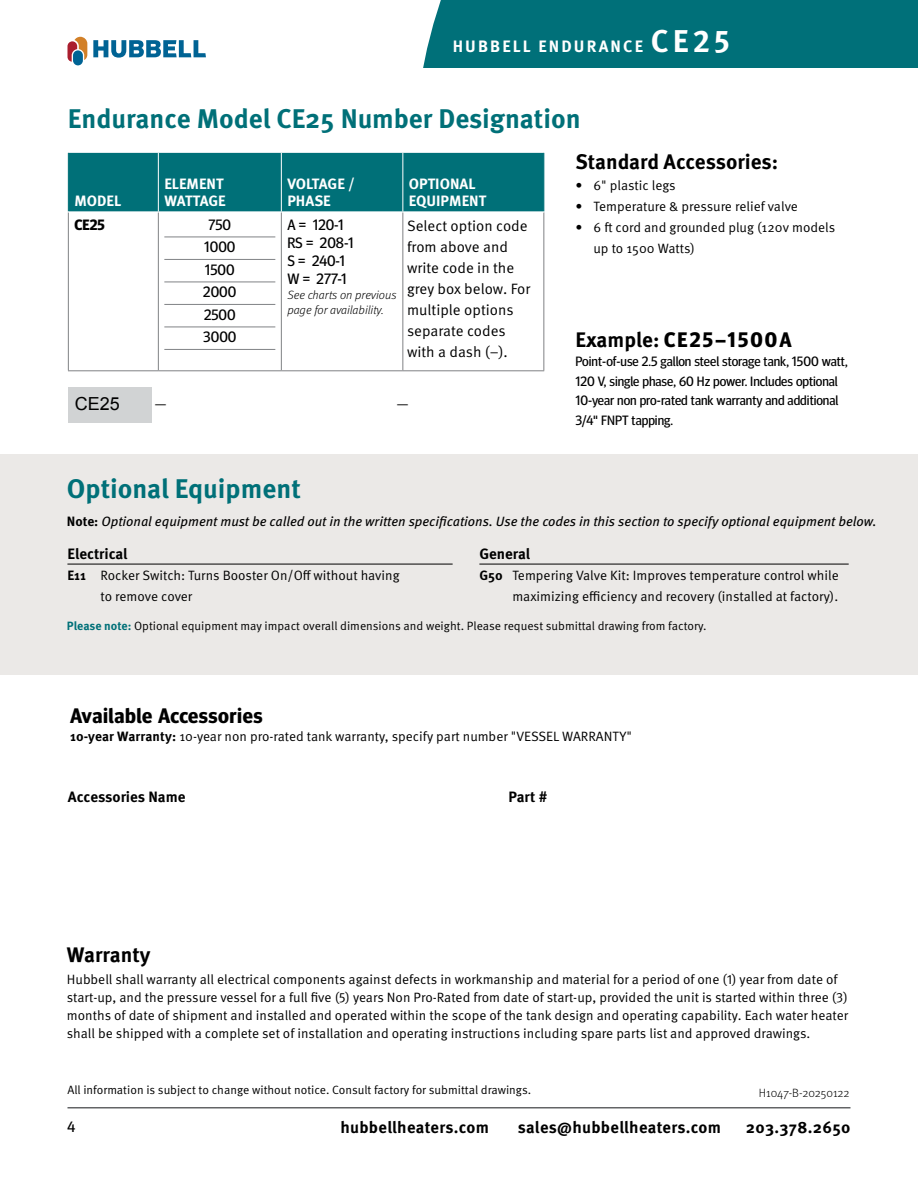
<style>
.page{position:relative;width:918px;height:1188px;background:#fff}
.page>*{position:absolute;margin:0;border:0;box-sizing:border-box;transform-origin:0 0}
.t1{font:700 27px "Meta Pro";color:#007078}
.t2{font:700 21px "Meta Pro";color:#000}
.t3{font:700 21px "Meta Headline Pro";letter-spacing:.025em;color:#000}
.t4{font:700 21px "Meta Headline Pro";letter-spacing:.1em;color:#000}
.t5{font:18px "Arial";color:#000}
.t6{font:700 16.5px "Meta Pro";letter-spacing:.02em;color:#000}
.t7{font:700 16.5px "Meta Pro";letter-spacing:.13em;color:#fff}
.t8{font:15px/21px "Meta Pro Norm";color:#000}
.t9{font:15px/22.5px "Meta Headline Pro";color:#000;text-align:center}
.t10{font:700 15px/16.5px "Meta Pro";color:#fff}
.t11{font:700 15px "Meta Pro";color:#000}
.t12{font:700 15px "Meta Headline Pro";color:#000}
.t13{font:13.5px/21px "Meta Pro Norm";color:#000}
.t14{font:13.5px/19.5px "Meta Headline Pro";color:#000}
.t15{font:italic 13.5px "Meta Pro";color:#000}
.t16{font:12px "Meta Pro Norm";color:#000}
.t17{font:italic 300 12px/15px "Meta Pro";color:#000}
.t18{font:300 12px "Meta Pro";color:#000}
.s1{font-size:31.5px}
.s2{font-family:"Meta Pro"}
.s3{font-weight:700;font-style:normal}
.s4{font-family:"Meta Pro";font-weight:700}
.s5{font-family:"Meta Pro";font-weight:700;color:#007078}
</style>
<div class="page">
<div style="left:423px;top:0;width:495px;height:68px;background:#007079"></div>
<hr style="left:68px;top:1107px;width:782px;height:1px;background:#636466">
<svg style="left:68px;top:37px;width:19px;height:25px"></svg>
<div style="left:73px;top:50px;width:10px;height:15px;background:#006394;border-radius:5px"></div>
<svg style="left:93px;top:40px;width:113px;height:18px"></svg>
<div style="left:69px;top:153px;width:474px;height:59px;background:#007078"></div>
<hr style="left:158px;top:153px;width:1px;height:59px;background:#fff">
<hr style="left:281px;top:153px;width:1px;height:59px;background:#fff">
<hr style="left:402px;top:153px;width:1px;height:59px;background:#fff">
<hr style="left:68px;top:212px;width:1px;height:158px;background:#808285">
<hr style="left:158px;top:212px;width:1px;height:158px;background:#808285">
<hr style="left:158px;top:370px;width:123px;height:1px;background:#808285">
<hr style="left:281px;top:212px;width:1px;height:158px;background:#808285">
<hr style="left:402px;top:212px;width:1px;height:158px;background:#808285">
<hr style="left:543px;top:212px;width:1px;height:158px;background:#808285">
<hr style="left:281px;top:370px;width:122px;height:1px;background:#808285">
<hr style="left:403px;top:370px;width:141px;height:1px;background:#808285">
<hr style="left:68px;top:370px;width:90px;height:1px;background:#808285">
<hr style="left:68px;top:153px;width:1px;height:59px;background:#007078">
<hr style="left:68px;top:212px;width:90px;height:1px;background:#fff">
<hr style="left:158px;top:212px;width:123px;height:1px;background:#fff">
<hr style="left:281px;top:212px;width:122px;height:1px;background:#fff">
<hr style="left:543px;top:153px;width:1px;height:59px;background:#007078">
<hr style="left:403px;top:212px;width:141px;height:1px;background:#fff">
<hr style="left:164px;top:237px;width:111px;height:1px;background:#808285">
<hr style="left:164px;top:259px;width:111px;height:1px;background:#808285">
<hr style="left:164px;top:282px;width:111px;height:1px;background:#808285">
<hr style="left:164px;top:304px;width:111px;height:1px;background:#808285">
<hr style="left:164px;top:327px;width:111px;height:1px;background:#808285">
<hr style="left:164px;top:349px;width:111px;height:1px;background:#808285">
<div style="left:68px;top:387px;width:83px;height:36px;background:#d1d3d4"></div>
<div style="left:0;top:454px;width:918px;height:221px;background:#ebe9e7"></div>
<hr style="left:67px;top:564px;width:386px;height:1px;background:#000">
<hr style="left:479px;top:564px;width:370px;height:1px;background:#000">
<p class="t7" style="left:453px;top:34px;width:279px">HUBBELL ENDURANCE <span class="s1">CE25</span></p>
<h1 class="t1" style="left:68px;top:98px;width:514px">Endurance Model CE25 Number Designation</h1>
<p class="t10" style="left:74px;top:191px;width:48px">MODEL</p>
<p class="t10" style="left:164px;top:175px;width:63px">ELEMENT<br>WATTAGE</p>
<p class="t10" style="left:287px;top:175px;width:69px">VOLTAGE /<br>PHASE</p>
<p class="t10" style="left:409px;top:175px;width:79px">OPTIONAL<br>EQUIPMENT</p>
<p class="t12" style="left:74px;top:213px;width:32px">CE25</p>
<p class="t9" style="left:203px;top:212px;width:35px">750<br>1000<br>1500<br>2000<br>2500<br>3000</p>
<p class="t9" style="left:287px;top:215px;width:68px;line-height:18px;text-align:left">A = 120-1<br>RS = 208-1<br>S = 240-1<br>W = 277-1</p>
<p class="t17" style="left:287px;top:287px;width:111px">See charts on previous page for availability.</p>
<p class="t8" style="left:407px;top:214px;width:125px">Select option code from above and write code in the grey box below. For multiple options separate codes with a dash (–).</p>
<h3 class="t5" style="left:75px;top:392px;width:47px">CE25</h3>
<p class="t8" style="left:155px;top:392px;width:14px">—</p>
<p class="t8" style="left:396px;top:392px;width:14px">—</p>
<h1 class="t1" style="left:67px;top:468px;width:235px">Optional Equipment</h1>
<h2 class="t2" style="left:576px;top:145px;width:204px">Standard Accessories:</h2>
<p class="t13" style="left:576px;top:174px;width:102px">• 6" plastic legs</p>
<p class="t13" style="left:576px;top:195px;width:224px">• Temperature &amp; pressure relief valve</p>
<p class="t13" style="left:594px;top:216px;width:243px;text-indent:-18px">• 6 ft cord and grounded plug (120v models up to 1500 Watts)</p>
<h2 class="t4" style="left:576px;top:323px;width:218px"><span class="s2">Example:</span> CE25–1500A</h2>
<p class="t14" style="left:576px;top:351px;width:274px">Point-of-use 2.5 gallon steel storage tank, 1500 watt, 120 V, single phase, 60 Hz power. Includes optional 10-year non pro-rated tank warranty and additional 3/4" FNPT tapping.</p>
<p class="t15" style="left:67px;top:511px;width:811px"><span class="s3">Note:</span> Optional equipment must be called out in the written specifications. Use the codes in this section to specify optional equipment below.</p>
<p class="t11" style="left:479px;top:542px;width:52px">General</p>
<p class="t13" style="left:479px;top:564px;width:361px;text-align:right"><span class="s4">G50</span> Tempering Valve Kit: Improves temperature control while maximizing efficiency and recovery (installed at factory).</p>
<p class="t11" style="left:67px;top:542px;width:62px">Electrical</p>
<p class="t13" style="left:100px;top:564px;width:301px;text-indent:-33px"><span class="s4">E11</span> Rocker Switch: Turns Booster On/Off without having to remove cover</p>
<p class="t16" style="left:67px;top:617px;width:641px"><span class="s5">Please note:</span> Optional equipment may impact overall dimensions and weight. Please request submittal drawing from factory.</p>
<h2 class="t3" style="left:70px;top:699px;width:194px">Available Accessories</h2>
<p class="t13" style="left:70px;top:725px;width:563px"><span class="s4">10-year Warranty:</span> 10-year non pro-rated tank warranty, specify part number "VESSEL WARRANTY"</p>
<p class="t11" style="left:68px;top:785px;width:119px">Accessories Name</p>
<p class="t11" style="left:508px;top:785px;width:40px">Part #</p>
<h2 class="t2" style="left:67px;top:938px;width:85px">Warranty</h2>
<p class="t13" style="left:67px;top:970px;width:783px;line-height:18px">Hubbell shall warranty all electrical components against defects in workmanship and material for a period of one (1) year from date of start-up, and the pressure vessel for a full five (5) years Non Pro-Rated from date of start-up, provided the unit is started within three (3) months of date of shipment and installed and operated within the scope of the tank design and operating capability. Each water heater shall be shipped with a complete set of installation and operating instructions including spare parts list and approved drawings.</p>
<p class="t16" style="left:67px;top:1081px;width:465px">All information is subject to change without notice. Consult factory for submittal drawings.</p>
<p class="t18" style="left:759px;top:1084px;width:92px">H1047-B-20250122</p>
<p class="t9" style="left:68px;top:1115px;width:9px">4</p>
<p class="t6" style="left:340px;top:1114px;width:150px">hubbellheaters.com</p>
<p class="t6" style="left:518px;top:1114px;width:205px">sales@hubbellheaters.com</p>
<p class="t6" style="left:746px;top:1114px;width:106px">203.378.2650</p>
</div>
